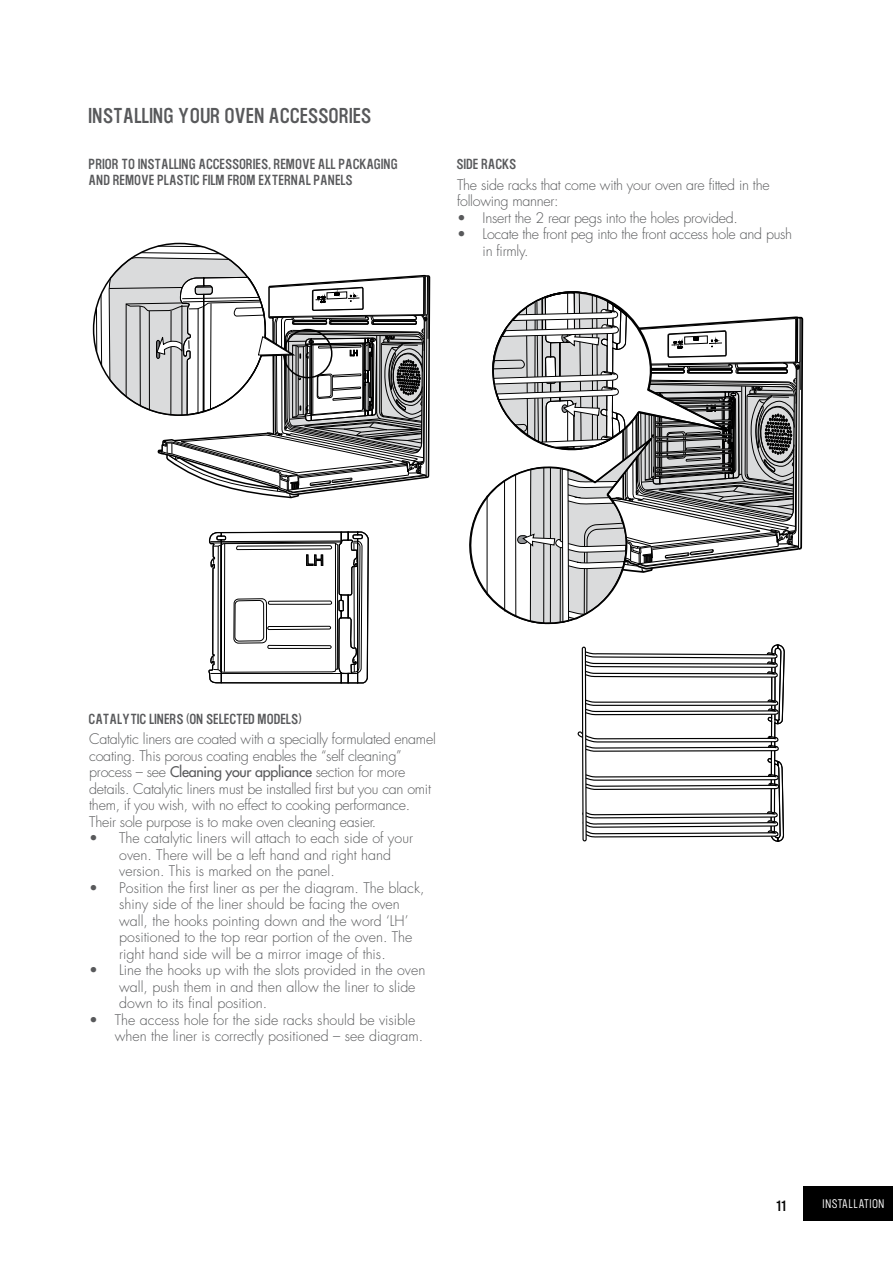
<style>
.page{position:relative;width:893px;height:1263px;background:#fff}
.page>*{position:absolute;margin:0;border:0;box-sizing:border-box;transform-origin:0 0}
.t1{font:21px "Westinghouse Gothic Bk";color:#58595b}
.t2{font:15px "Westinghouse Gothic Bk";color:#000}
.t3{font:300 14.25px/16.5px "Futura LT";color:#58595b}
.t4{font:300 14.25px/16.5px "Futura LT";letter-spacing:-.02em;color:#58595b}
.t5{font:14.25px/16.5px "Westinghouse Gothic Bk";color:#58595b}
.t6{font:12px "Westinghouse Gothic Lt";letter-spacing:.01em;color:#fff}
.s1{font-weight:400}
</style>
<div class="page">
<div style="left:804px;top:1186px;width:89px;height:34px;background:#000"></div>
<svg style="left:92px;top:242px;width:339px;height:257px"></svg>
<svg style="left:208px;top:531px;width:161px;height:153px"></svg>
<svg style="left:469px;top:291px;width:335px;height:334px"></svg>
<svg style="left:577px;top:644px;width:208px;height:198px"></svg>
<h1 class="t1" style="left:89px;top:105px;width:284px">INSTALLING YOUR OVEN ACCESSORIES</h1>
<p class="t5" style="left:89px;top:156px;width:311px">PRIOR TO INSTALLING ACCESSORIES, REMOVE ALL PACKAGING<br>AND REMOVE PLASTIC FILM FROM EXTERNAL PANELS</p>
<p class="t5" style="left:457px;top:156px;width:61px">SIDE RACKS</p>
<p class="t4" style="left:457px;top:177px;width:314px">The side racks that come with your oven are fitted in the following manner:</p>
<p class="t4" style="left:457px;top:210px;width:282px">• Insert the 2 rear pegs into the holes provided.</p>
<p class="t4" style="left:483px;top:226px;width:311px;text-indent:-26px">• Locate the front peg into the front access hole and push in firmly.</p>
<p class="t5" style="left:89px;top:711px;width:214px">CATALYTIC LINERS (ON SELECTED MODELS)</p>
<p class="t4" style="left:89px;top:731px;width:348px">Catalytic liners are coated with a specially formulated enamel coating. This porous coating enables the “self cleaning” process – see <span class="s1">Cleaning your appliance</span> section for more details. Catalytic liners must be installed first but you can omit them, if you wish, with no effect to cooking performance.<br>Their sole purpose is to make oven cleaning easier.</p>
<p class="t3" style="left:119px;top:830px;width:295px;text-indent:-30px">• The catalytic liners will attach to each side of your oven. There will be a left hand and right hand version. This is marked on the panel.</p>
<p class="t3" style="left:119px;top:880px;width:307px;text-indent:-30px">• Position the first liner as per the diagram. The black, shiny side of the liner should be facing the oven wall, the hooks pointing down and the word ‘LH’ positioned to the top rear portion of the oven. The right hand side will be a mirror image of this.</p>
<p class="t3" style="left:119px;top:962px;width:308px;text-indent:-30px">• Line the hooks up with the slots provided in the oven wall, push them in and then allow the liner to slide down to its final position.</p>
<p class="t3" style="left:115px;top:1012px;width:310px;text-indent:-26px">• The access hole for the side racks should be visible when the liner is correctly positioned – see diagram.</p>
<p class="t2" style="left:777px;top:1198px;width:11px">11</p>
<p class="t6" style="left:822px;top:1197px;width:64px">INSTALLATION</p>
</div>
